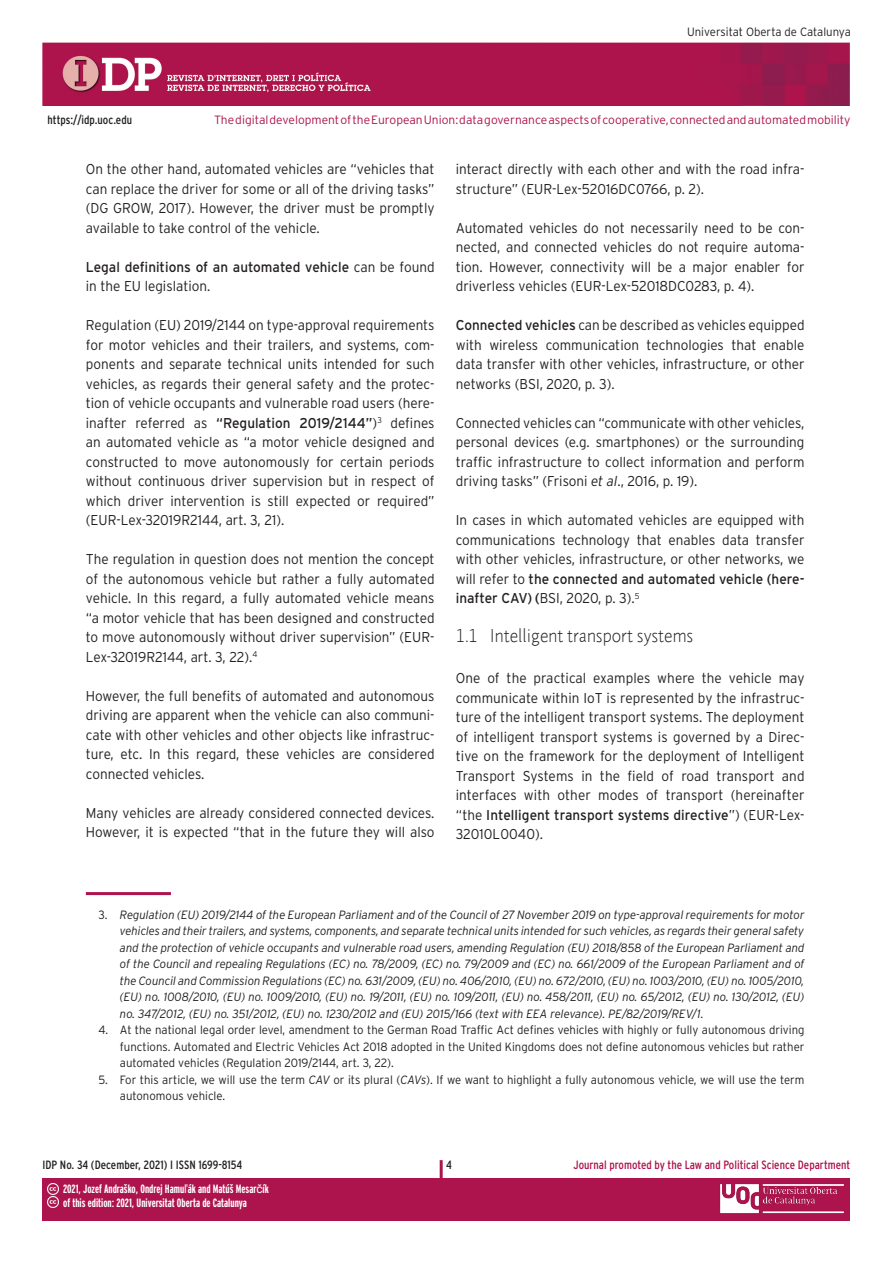
<style>
.page{position:relative;width:893px;height:1263px;background:#fff}
.page>*{position:absolute;margin:0;border:0;box-sizing:border-box;transform-origin:0 0}
._03_apartat_1_1{font:18px "Pragma ND Light";color:#231f20;scale:.95 1}
._02_texto_base{font:300 14.25px/19.5px "Interstate";color:#231f20;text-align:justify;scale:.95 1}
._02_texto_base-2{font:14.25px/19.5px "Interstate";color:#231f20;scale:.95 1}
.notes{font:italic 300 12px/16.5px "Interstate";color:#231f20;text-align:justify;scale:.95 1}
.notes-2{font:300 12px/16.5px "Interstate";color:#231f20;text-align:justify;scale:.95 1}
.t1{font:300 12px "Interstate";color:#ad134c}
.t2{font:700 extra-condensed 12px/14.4px "Interstate";color:#fff}
.t3{font:condensed 12px "Interstate";color:#231f20}
.t4{font:condensed 12px "Interstate";color:#ad134c}
.s1{font-weight:300}
.s2{font-weight:400}
.s3{font-style:italic}
.s4{font-style:normal}
.s5{font-family:"Arial";font-weight:400;font-stretch:normal}
</style>
<div class="page">
<img style="left:43px;top:43px;width:807px;height:63px">
<div style="left:43px;top:1178px;width:807px;height:42px;background:#ad134c"></div>
<hr style="left:440px;top:1160px;width:3px;height:44px;background:#ad134c">
<img style="left:720px;top:1184px;width:124px;height:30px">
<svg style="left:47px;top:1183px;width:11px;height:25px"></svg>
<hr style="left:86px;top:892px;width:85px;height:3px;background:#ad134c">
<p class="t3" style="left:48px;top:113px;width:86px">https://idp.uoc.edu</p>
<p class="notes-2" style="left:687px;top:23px;width:174px">Universitat Oberta de Catalunya</p>
<p class="t1" style="left:214px;top:113px;width:638px">The digital development of the European Union: data governance aspects of cooperative, connected and automated mobility</p>
<p class="_02_texto_base" style="left:86px;top:159px;width:369px">On the other hand, automated vehicles are “vehicles that can replace the driver for some or all of the driving tasks” (DG GROW, 2017). However, the driver must be promptly available to take control of the vehicle.</p>
<p class="_02_texto_base-2" style="left:86px;top:257px;width:369px">Legal definitions of an automated vehicle <span class="s1">can be found in the EU legislation.</span></p>
<p class="_02_texto_base" style="left:86px;top:315px;width:369px">Regulation (EU) 2019/2144 on type-approval requirements for motor vehicles and their trailers, and systems, com&shy;ponents and separate technical units intended for such vehicles, as regards their general safety and the protec&shy;tion of vehicle occupants and vulnerable road users (here&shy;inafter referred as <span class="s2">“Regulation 2019/2144”</span>)<sup>3</sup> defines an automated vehicle as “a motor vehicle designed and constructed to move autonomously for certain periods without continuous driver supervision but in respect of which driver intervention is still expected or required” (EUR-Lex-32019R2144, art. 3, 21).</p>
<p class="_02_texto_base" style="left:86px;top:549px;width:369px">The regulation in question does not mention the concept of the autonomous vehicle but rather a fully automated vehicle. In this regard, a fully automated vehicle means “a motor vehicle that has been designed and constructed to move autonomously without driver supervision” (EUR-Lex-32019R2144, art. 3, 22).<sup>4</sup></p>
<p class="_02_texto_base" style="left:86px;top:686px;width:369px">However, the full benefits of automated and autonomous driving are apparent when the vehicle can also communi&shy;cate with other vehicles and other objects like infrastruc&shy;ture, etc. In this regard, these vehicles are considered connected vehicles.</p>
<p class="_02_texto_base" style="left:86px;top:803px;width:369px">Many vehicles are already considered connected devices.<br>However, it is expected “that in the future they will also</p>
<p class="_02_texto_base" style="left:456px;top:159px;width:369px">interact directly with each other and with the road infra&shy;structure” (EUR-Lex-52016DC0766, p. 2).</p>
<p class="_02_texto_base" style="left:456px;top:218px;width:369px">Automated vehicles do not necessarily need to be con&shy;nected, and connected vehicles do not require automa&shy;tion. However, connectivity will be a major enabler for driverless vehicles (EUR-Lex-52018DC0283, p. 4).</p>
<p class="_02_texto_base" style="left:456px;top:315px;width:369px"><span class="s2">Connected vehicles</span> can be described as vehicles equipped with wireless communication technologies that enable data transfer with other vehicles, infrastructure, or other networks (BSI, 2020, p. 3).</p>
<p class="_02_texto_base" style="left:456px;top:413px;width:369px">Connected vehicles can “communicate with other vehicles, personal devices (e.g. smartphones) or the surrounding traffic infrastructure to collect information and perform driving tasks” (Frisoni <span class="s3">et al</span>., 2016, p. 19).</p>
<p class="_02_texto_base" style="left:456px;top:510px;width:369px">In cases in which automated vehicles are equipped with communications technology that enables data transfer with other vehicles, infrastructure, or other networks, we will refer to <span class="s2">the connected and automated vehicle (here&shy;inafter CAV) (</span>BSI, 2020, p. 3).<sup>5</sup></p>
<h3 class="_03_apartat_1_1" style="left:456px;top:625px;width:251px">1.1 Intelligent transport systems</h3>
<p class="_02_texto_base" style="left:456px;top:668px;width:369px">One of the practical examples where the vehicle may communicate within IoT is represented by the infrastruc&shy;ture of the intelligent transport systems. The deployment of intelligent transport systems is governed by a Direc&shy;tive on the framework for the deployment of Intelligent Transport Systems in the field of road transport and interfaces with other modes of transport (hereinafter “the <span class="s2">Intelligent transport systems directive</span>”) (EUR-Lex-32010L0040).</p>
<p class="notes" style="left:120px;top:906px;width:722px;text-indent:-21px"><span class="s4">3.</span> Regulation (EU) 2019/2144 of the European Parliament and of the Council of 27 November 2019 on type-approval requirements for motor vehicles and their trailers, and systems, components, and separate technical units intended for such vehicles, as regards their general safety and the protection of vehicle occupants and vulnerable road users, amending Regulation (EU) 2018/858 of the European Parliament and of the Council and repealing Regulations (EC) no. 78/2009, (EC) no. 79/2009 and (EC) no. 661/2009 of the European Parliament and of the Council and Commission Regulations (EC) no. 631/2009, (EU) no. 406/2010, (EU) no. 672/2010, (EU) no. 1003/2010, (EU) no. 1005/2010, (EU) no. 1008/2010, (EU) no. 1009/2010, (EU) no. 19/2011, (EU) no. 109/2011, (EU) no. 458/2011, (EU) no. 65/2012, (EU) no. 130/2012, (EU) no. 347/2012, (EU) no. 351/2012, (EU) no. 1230/2012 and (EU) 2015/166 (text with EEA relevance). PE/82/2019/REV/1<span class="s4">.</span></p>
<p class="notes-2" style="left:120px;top:1021px;width:722px;text-indent:-21px">4. At the national legal order level, amendment to the German Road Traffic Act defines vehicles with highly or fully autonomous driving functions. Automated and Electric Vehicles Act 2018 adopted in the United Kingdoms does not define autonomous vehicles but rather automated vehicles (Regulation 2019/2144, art. 3, 22).</p>
<p class="notes-2" style="left:120px;top:1071px;width:722px;text-indent:-21px">5. For this article, we will use the term <span class="s3">CAV</span> or its plural (<span class="s3">CAVs</span>). If we want to highlight a fully autonomous vehicle, we will use the term autonomous vehicle.</p>
<p class="t3" style="left:43px;top:1158px;width:201px">IDP No. 34 (December, 2021) I ISSN 1699-8154</p>
<p class="t3" style="left:446px;top:1158px;width:7px">4</p>
<p class="t4" style="left:573px;top:1158px;width:279px">Journal promoted by the Law and Political Science Department</p>
<p class="t2" style="left:63px;top:1181px;width:207px">2021, Jozef Andraško, Ondrej Hamu<span class="s5">ľ</span>ák and Matúš Mesar<span class="s5">č</span>ík of this edition: 2021, Universitat Oberta de Catalunya</p>
</div>
